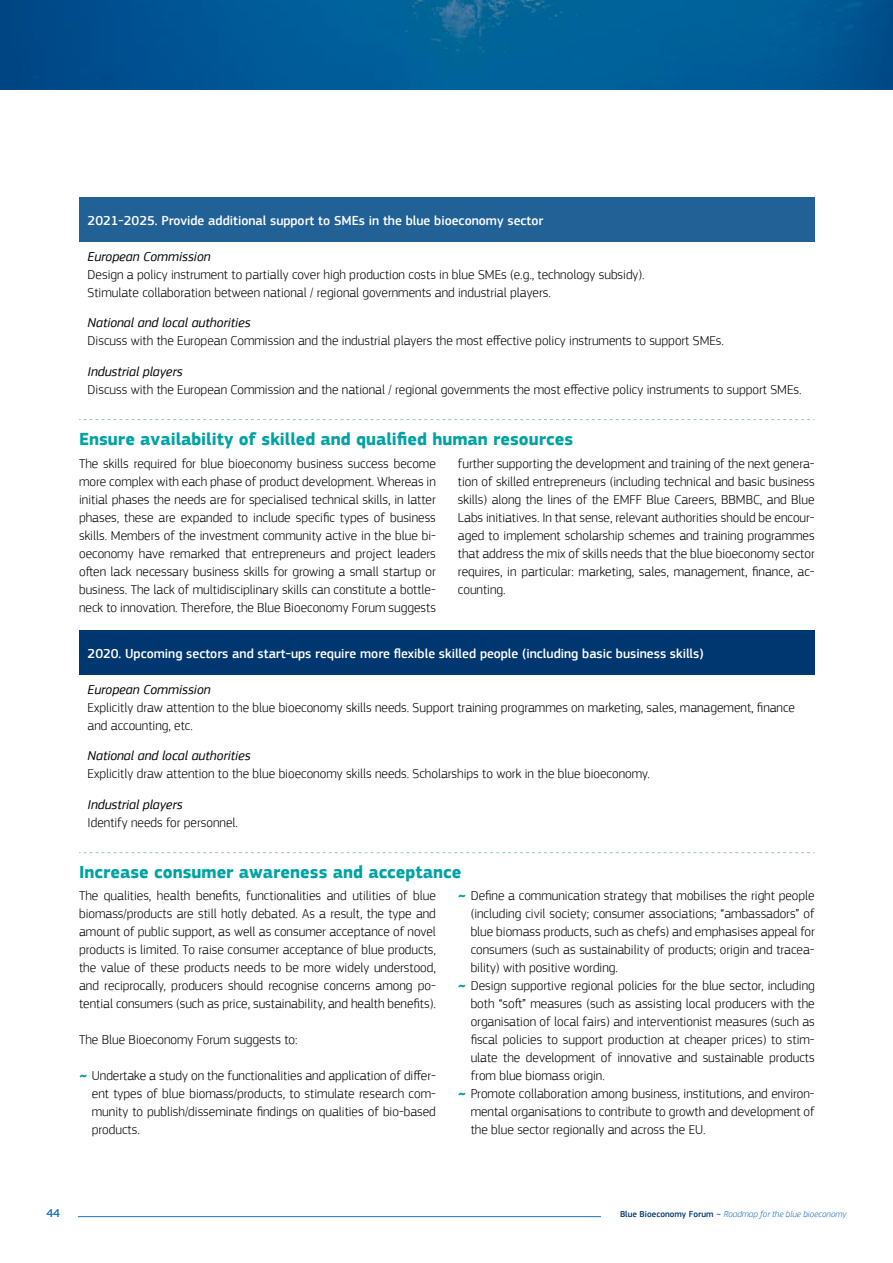
<style>
.page{position:relative;width:893px;height:1263px;background:#fff}
.page>*{position:absolute;margin:0;border:0;box-sizing:border-box;transform-origin:0 0}
.t1{font:700 18px "PF Square Sans Pro";color:#00a2a3}
.t2{font:300 13.5px/18px "PF Square Sans Pro";color:#000;text-align:justify}
.t3{font:500 13.5px "PF Square Sans Pro";color:#fff}
.t4{font:italic 13.5px "PF Square Sans Pro";color:#000}
.t5{font:500 12px "PF Square Sans Pro";color:#1d71b8}
.t6{font:italic 300 9px "PF Square Sans Pro";color:#1d71b8}
.s1{font-weight:900;color:#00a2a3}
.s2{font-weight:500;font-style:normal;color:#003770}
.s3{font-weight:500;font-style:normal}
</style>
<div class="page">
<svg style="left:0;top:0;width:892px;height:89px;background:#005a95"></svg>
<hr style="left:892px;top:0;width:1px;height:89px;background:#003770">
<div style="left:79px;top:198px;width:736px;height:44px;background:#216196"></div>
<svg style="left:79px;top:419px;width:736px;height:1px"></svg>
<div style="left:79px;top:631px;width:736px;height:44px;background:#003770"></div>
<svg style="left:79px;top:852px;width:736px;height:1px"></svg>
<hr style="left:78px;top:1216px;width:523px;height:1px;background:#1d71b8">
<p class="t3" style="left:88px;top:213px;width:457px">2021-2025. Provide additional support to SMEs in the blue bioeconomy sector</p>
<p class="t4" style="left:88px;top:248px;width:124px">European Commission</p>
<p class="t2" style="left:88px;top:265px;width:559px">Design a policy instrument to partially cover high production costs in blue SMEs (e.g., technology subsidy).<br>Stimulate collaboration between national / regional governments and industrial players.</p>
<p class="t4" style="left:88px;top:315px;width:164px">National and local authorities</p>
<p class="t2" style="left:88px;top:332px;width:638px">Discuss with the European Commission and the industrial players the most effective policy instruments to support SMEs.</p>
<p class="t4" style="left:88px;top:364px;width:97px">Industrial players</p>
<p class="t2" style="left:88px;top:380px;width:715px">Discuss with the European Commission and the national / regional governments the most effective policy instruments to support SMEs.</p>
<h1 class="t1" style="left:79px;top:428px;width:496px">Ensure availability of skilled and qualified human resources</h1>
<p class="t2" style="left:79px;top:454px;width:358px">The skills required for blue bioeconomy business success become more complex with each phase of product development. Whereas in initial phases the needs are for specialised technical skills, in latter phases, these are expanded to include specific types of business skills. Members of the investment community active in the blue bi&shy;oeconomy have remarked that entrepreneurs and project leaders often lack necessary business skills for growing a small startup or business. The lack of multidisciplinary skills can constitute a bottle&shy;neck to innovation. Therefore, the Blue Bioeconomy Forum suggests</p>
<p class="t2" style="left:458px;top:454px;width:358px">further supporting the development and training of the next genera&shy;tion of skilled entrepreneurs (including technical and basic business skills) along the lines of the EMFF Blue Careers, BBMBC, and Blue Labs initiatives. In that sense, relevant authorities should be encour&shy;aged to implement scholarship schemes and training programmes that address the mix of skills needs that the blue bioeconomy sector requires, in particular: marketing, sales, management, finance, ac&shy;counting.</p>
<p class="t3" style="left:88px;top:646px;width:617px">2020. Upcoming sectors and start-ups require more flexible skilled people (including basic business skills)</p>
<p class="t4" style="left:88px;top:681px;width:124px">European Commission</p>
<p class="t2" style="left:88px;top:698px;width:709px">Explicitly draw attention to the blue bioeconomy skills needs. Support training programmes on marketing, sales, management, finance and accounting, etc.</p>
<p class="t4" style="left:88px;top:748px;width:164px">National and local authorities</p>
<p class="t2" style="left:88px;top:765px;width:564px">Explicitly draw attention to the blue bioeconomy skills needs. Scholarships to work in the blue bioeconomy.</p>
<p class="t4" style="left:88px;top:797px;width:97px">Industrial players</p>
<p class="t2" style="left:88px;top:813px;width:152px">Identify needs for personnel.</p>
<h1 class="t1" style="left:79px;top:861px;width:384px">Increase consumer awareness and acceptance</h1>
<p class="t2" style="left:79px;top:886px;width:358px">The qualities, health benefits, functionalities and utilities of blue biomass/products are still hotly debated. As a result, the type and amount of public support, as well as consumer acceptance of novel products is limited. To raise consumer acceptance of blue products, the value of these products needs to be more widely understood, and reciprocally, producers should recognise concerns among po&shy;tential consumers (such as price, sustainability, and health benefits).</p>
<p class="t2" style="left:79px;top:1030px;width:220px">The Blue Bioeconomy Forum suggests to:</p>
<p class="t2" style="left:92px;top:1066px;width:346px;text-indent:-13px"><span class="s1">~</span> Undertake a study on the functionalities and application of differ&shy;ent types of blue biomass/products, to stimulate research com&shy;munity to publish/disseminate findings on qualities of bio-based products.</p>
<p class="t2" style="left:458px;top:886px;width:358px"><span class="s1">~</span> Define a communication strategy that mobilises the right people</p>
<p class="t2" style="left:471px;top:904px;width:346px">(including civil society; consumer associations; “ambassadors” of</p>
<p class="t2" style="left:471px;top:922px;width:346px">blue biomass products, such as chefs) and emphasises appeal for</p>
<p class="t2" style="left:471px;top:940px;width:346px">consumers (such as sustainability of products; origin and tracea-</p>
<p class="t2" style="left:471px;top:958px;width:149px">bility) with positive wording.</p>
<p class="t2" style="left:458px;top:976px;width:358px"><span class="s1">~</span> Design supportive regional policies for the blue sector, including</p>
<p class="t2" style="left:471px;top:994px;width:346px">both “soft” measures (such as assisting local producers with the</p>
<p class="t2" style="left:471px;top:1012px;width:346px">organisation of local fairs) and interventionist measures (such as</p>
<p class="t2" style="left:471px;top:1030px;width:346px">fiscal policies to support production at cheaper prices) to stim-</p>
<p class="t2" style="left:471px;top:1048px;width:346px">ulate the development of innovative and sustainable products</p>
<p class="t2" style="left:471px;top:1066px;width:136px">from blue biomass origin.</p>
<p class="t2" style="left:458px;top:1084px;width:358px"><span class="s1">~</span> Promote collaboration among business, institutions, and environ-</p>
<p class="t2" style="left:471px;top:1102px;width:346px">mental organisations to contribute to growth and development of</p>
<p class="t2" style="left:471px;top:1120px;width:236px">the blue sector regionally and across the EU.</p>
<p class="t5" style="left:46px;top:1206px;width:15px">44</p>
<p class="t6" style="left:620px;top:1208px;width:228px"><span class="s2">Blue Bioeconomy Forum</span> <span class="s3">~</span> Roadmap for the blue bioeconomy</p>
</div>
